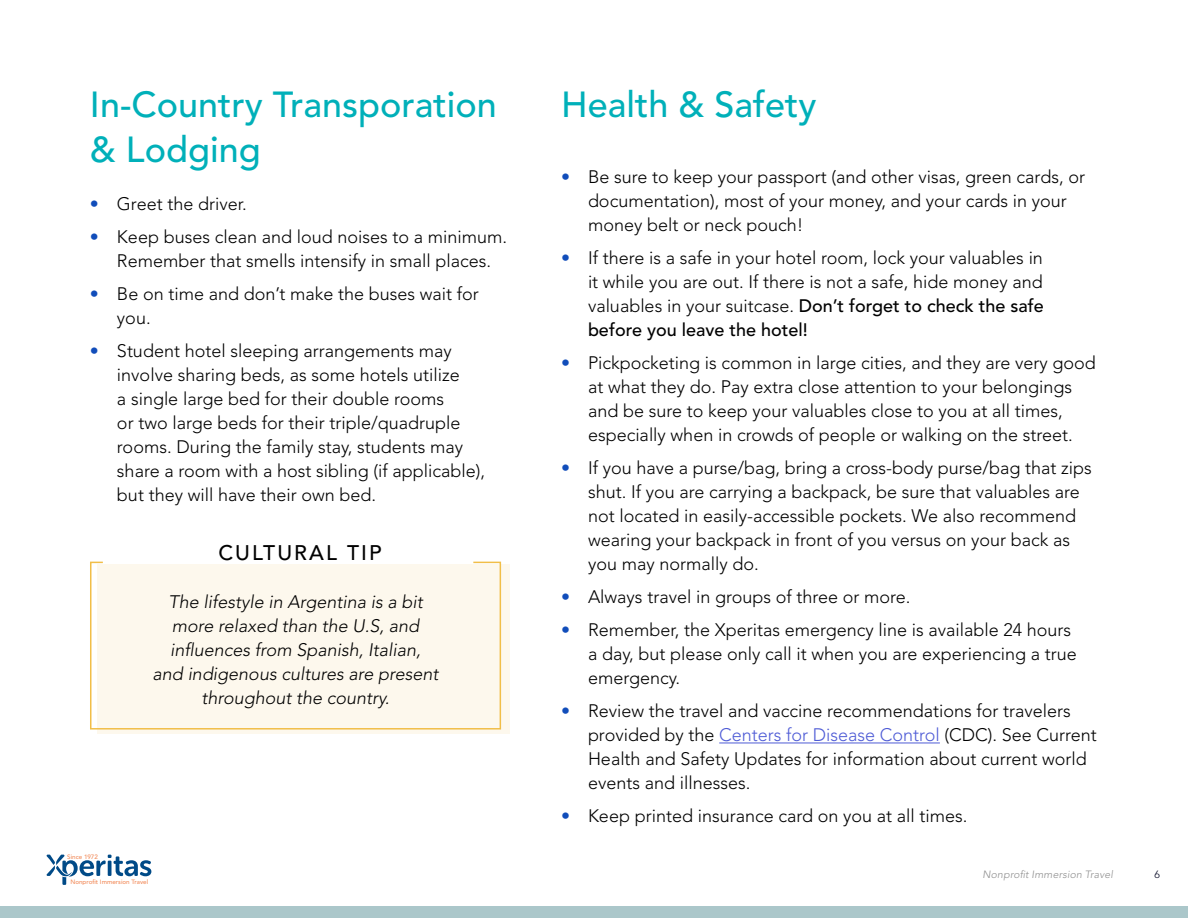
<style>
.page{position:relative;width:1188px;height:918px;background:#fff}
.page>*{position:absolute;margin:0;border:0;box-sizing:border-box;transform-origin:0 0}
.t1{font:500 36px/45px "Avenir LT Std";color:#00b0b9}
.t2{font:500 21px "Avenir LT Std";letter-spacing:.1em;color:#000}
.t3{font:300 18px/24px "Avenir LT Std";color:#000}
.t4{font:italic 300 18px/24px "Avenir LT Std";color:#000;text-align:center}
.t5{font:italic 300 10.5px "Avenir LT Std";letter-spacing:.02em;color:#8f8f8f}
.t6{font:300 10.5px "Avenir LT Std";color:#030521}
.t7{font:500 6.3px "Avenir LT Std";color:#f28b5a}
.s1{color:#114dba}
.s2{font-weight:500}
.s3{color:#4f5cd6}
</style>
<div class="page">
<div style="left:0;top:906px;width:1188px;height:12px;background:#abc7ca"></div>
<svg style="left:47px;top:855px;width:104px;height:30px"></svg>
<hr style="left:719px;top:743px;width:221px;height:1px;background:#4f5cd6">
<div style="left:98px;top:564px;width:412px;height:170px;background:#fdf8ed"></div>
<svg style="left:90px;top:561px;width:412px;height:169px"></svg>
<p class="t1" style="left:90px;top:83px;width:408px">In-Country Transporation &amp; Lodging</p>
<p class="t3" style="left:90px;top:192px;width:158px"><span class="s1">•</span> Greet the driver.</p>
<p class="t3" style="left:117px;top:225px;width:392px;text-indent:-27px"><span class="s1">•</span> Keep buses clean and loud noises to a minimum.<br>Remember that smells intensify in small places.</p>
<p class="t3" style="left:117px;top:282px;width:363px;text-indent:-27px"><span class="s1">•</span> Be on time and don’t make the buses wait for you.</p>
<p class="t3" style="left:117px;top:339px;width:370px;text-indent:-27px"><span class="s1">•</span> Student hotel sleeping arrangements may involve sharing beds, as some hotels utilize<br>a single large bed for their double rooms<br>or two large beds for their triple/quadruple rooms. During the family stay, students may share a room with a host sibling (if applicable), but they will have their own bed.</p>
<p class="t2" style="left:218px;top:540px;width:165px">CULTURAL TIP</p>
<p class="t4" style="left:153px;top:590px;width:287px">The lifestyle in Argentina is a bit more relaxed than the U.S, and influences from Spanish, Italian,<br>and indigenous cultures are present throughout the country.</p>
<p class="t7" style="left:67px;top:853px;width:32px">Since 1972</p>
<p class="t7" style="left:70px;top:878px;width:79px">Nonprofit Immersion Travel</p>
<p class="t1" style="left:561px;top:83px;width:257px">Health &amp; Safety</p>
<p class="t3" style="left:588px;top:165px;width:499px;text-indent:-27px"><span class="s1">•</span> Be sure to keep your passport (and other visas, green cards, or documentation), most of your money, and your cards in your money belt or neck pouch!</p>
<p class="t3" style="left:588px;top:246px;width:457px;text-align:justify;text-indent:-27px"><span class="s1">•</span> If there is a safe in your hotel room, lock your valuables in it while you are out. If there is not a safe, hide money and valuables in your suitcase. <span class="s2">Don’t forget to check the safe before you leave the hotel!</span></p>
<p class="t3" style="left:561px;top:351px;width:536px;text-align:center"><span class="s1">•</span> Pickpocketing is common in large cities, and they are very good at what they do. Pay extra close attention to your belongings<br>and be sure to keep your valuables close to you at all times, especially when in crowds of people or walking on the street.</p>
<p class="t3" style="left:588px;top:456px;width:505px;text-indent:-27px"><span class="s1">•</span> If you have a purse/bag, bring a cross-body purse/bag that zips shut. If you are carrying a backpack, be sure that valuables are not located in easily-accessible pockets. We also recommend wearing your backpack in front of you versus on your back as you may normally do.</p>
<p class="t3" style="left:561px;top:585px;width:351px"><span class="s1">•</span> Always travel in groups of three or more.</p>
<p class="t3" style="left:588px;top:618px;width:490px;text-indent:-27px"><span class="s1">•</span> Remember, the Xperitas emergency line is available 24 hours a day, but please only call it when you are experiencing a true emergency.</p>
<p class="t3" style="left:588px;top:699px;width:510px;text-indent:-27px"><span class="s1">•</span> Review the travel and vaccine recommendations for travelers provided by the <span class="s3">Centers for Disease Control</span> (CDC). See Current Health and Safety Updates for information about current world events and illnesses.</p>
<p class="t3" style="left:561px;top:804px;width:408px"><span class="s1">•</span> Keep printed insurance card on you at all times.</p>
<p class="t5" style="left:982px;top:868px;width:132px">Nonprofit Immersion Travel</p>
<p class="t6" style="left:1155px;top:868px;width:7px">6</p>
</div>
